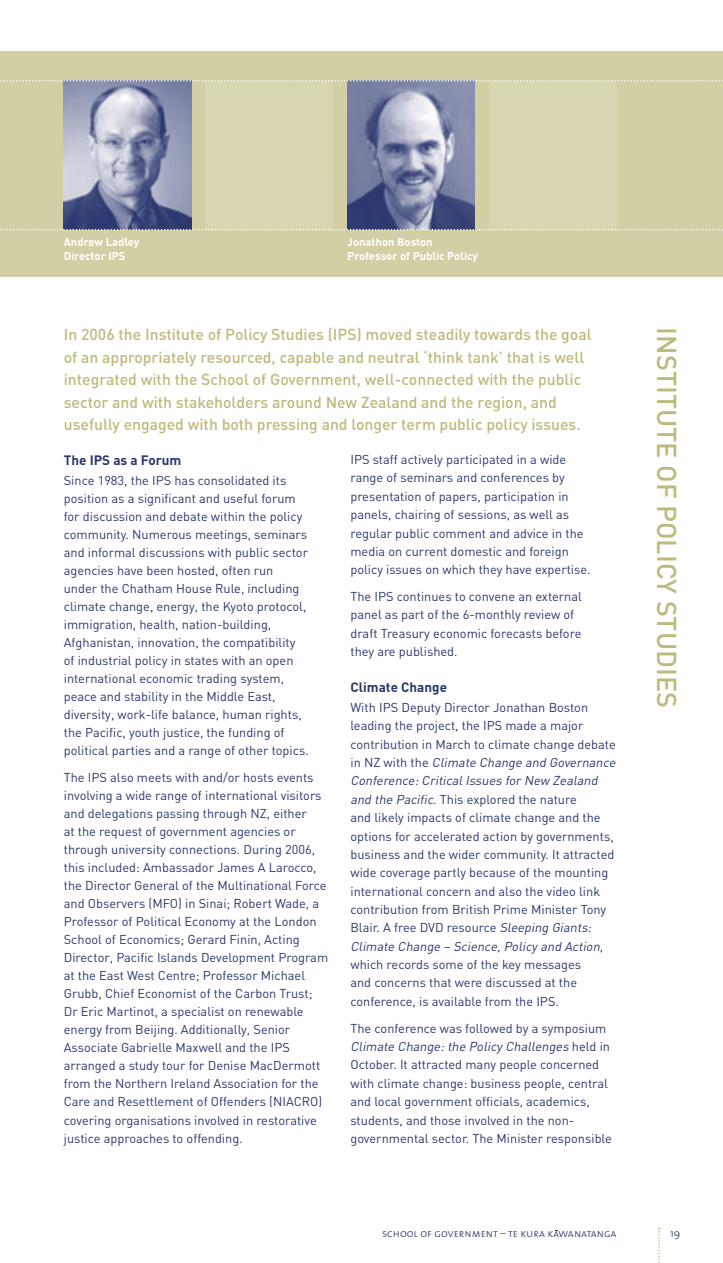
<style>
.page{position:relative;width:723px;height:1263px;background:#fff}
.page>*{position:absolute;margin:0;border:0;box-sizing:border-box;transform-origin:0 0}
.Section_Title{font:500 27px "DIN";color:#beba7d}
.Introduction{font:500 15.75px/22.5px "DIN";color:#beba7d}
.Subheading{font:700 13.5px "DIN";color:#2b376e}
.Body_Text{font:12.75px/18px "DIN";color:#2b376e}
.Photo_Name{font:700 11.25px/13.5px "DIN";color:#fff}
.t1{font:11.25px "The Sans Light Caps";color:#2b376e}
.t2{font:300 11.25px "The Sans";color:#2b376e}
.s1{font-style:italic}
</style>
<div class="page">
<svg style="left:553px;top:1230px;width:6px;height:7px"></svg>
<svg style="left:658px;top:1228px;width:2px;height:35px"></svg>
<div style="left:0;top:51px;width:723px;height:225px;background:#d2cfa4"></div>
<div style="left:489px;top:81px;width:128px;height:149px;background:#d8d6b1"></div>
<img style="left:347px;top:82px;width:128px;height:147px">
<div style="left:206px;top:81px;width:127px;height:149px;background:#d8d6b1"></div>
<img style="left:64px;top:82px;width:127px;height:147px">
<svg style="left:0;top:80px;width:723px;height:2px"></svg>
<svg style="left:0;top:229px;width:723px;height:1px"></svg>
<p class="Photo_Name" style="left:64px;top:235px;width:77px">Andrew Ladley<br>Director IPS</p>
<p class="Photo_Name" style="left:347px;top:235px;width:132px">Jonathon Boston<br>Professor of Public Policy</p>
<p class="Photo_Name" style="left:347px;top:236px;width:117px">Darren Morgan<br>Masters Administrator</p>
<p class="Introduction" style="left:64px;top:323px;width:529px">In 2006 the Institute of Policy Studies (IPS) moved steadily towards the goal of an appropriately resourced, capable and neutral ‘think tank’ that is well integrated with the School of Government, well-connected with the public sector and with stakeholders around New Zealand and the region, and usefully engaged with both pressing and longer term public policy issues.</p>
<p class="Subheading" style="left:64px;top:451px;width:119px">The IPS as a Forum</p>
<p class="Body_Text" style="left:64px;top:471px;width:246px">Since 1983, the IPS has consolidated its position as a significant and useful forum for discussion and debate within the policy community. Numerous meetings, seminars and informal discussions with public sector agencies have been hosted, often run under the Chatham House Rule, including climate change, energy, the Kyoto protocol, immigration, health, nation-building, Afghanistan, innovation, the compatibility of industrial policy in states with an open international economic trading system, peace and stability in the Middle East, diversity, work-life balance, human rights, the Pacific, youth justice, the funding of political parties and a range of other topics.</p>
<p class="Body_Text" style="left:64px;top:768px;width:266px">The IPS also meets with and/or hosts events involving a wide range of international visitors and delegations passing through NZ, either<br>at the request of government agencies or through university connections. During 2006, this included: Ambassador James A Larocco, the Director General of the Multinational Force and Observers (MFO) in Sinai; Robert Wade, a Professor of Political Economy at the London School of Economics; Gerard Finin, Acting Director, Pacific Islands Development Program at the East West Centre; Professor Michael Grubb, Chief Economist of the Carbon Trust; Dr Eric Martinot, a specialist on renewable energy from Beijing. Additionally, Senior Associate Gabrielle Maxwell and the IPS arranged a study tour for Denise MacDermott from the Northern Ireland Association for the Care and Resettlement of Offenders (NIACRO) covering organisations involved in restorative justice approaches to offending.</p>
<p class="Body_Text" style="left:350px;top:450px;width:242px">IPS staff actively participated in a wide range of seminars and conferences by presentation of papers, participation in panels, chairing of sessions, as well as regular public comment and advice in the media on current domestic and foreign policy issues on which they have expertise.</p>
<p class="Body_Text" style="left:350px;top:587px;width:233px">The IPS continues to convene an external panel as part of the 6-monthly review of draft Treasury economic forecasts before they are published.</p>
<p class="Subheading" style="left:350px;top:678px;width:98px">Climate Change</p>
<p class="Body_Text" style="left:350px;top:698px;width:269px">With IPS Deputy Director Jonathan Boston leading the project, the IPS made a major contribution in March to climate change debate i n N Z w i t h t h e <span class="s1">Climate Change and Governance Conference:CriticalIssues for New Zealand and the Pacific</span>. This explored the nature<br>and likely impacts of climate change and the options for accelerated action by governments, business and the wider community. It attracted wide coverage partly because of the mounting international concern and also the video link contribution from British Prime Minister Tony Blair. A free DVD resource <span class="s1">Sleeping Giants:<br>Climate Change – Science,Policy and Action</span>, which records some of the key messages<br>and concerns that were discussed at the conference, is available from the IPS.</p>
<p class="Body_Text" style="left:350px;top:1019px;width:263px">The conference was followed by a symposium <span class="s1">Climate Change:the Policy Challenges</span> h e l d i n October. It attracted many people concerned with climate change: business people, central and local government officials, academics, students, and those involved in the non&shy;governmental sector. The Minister responsible</p>
<p class="Section_Title" style="left:684px;top:327px;width:382px;rotate:90deg">INSTITUTE OF POLICY STUDIES</p>
<p class="t1" style="left:382px;top:1224px;width:236px">school of government – te kura k wanatanga</p>
<p class="t2" style="left:670px;top:1224px;width:12px">19</p>
</div>
